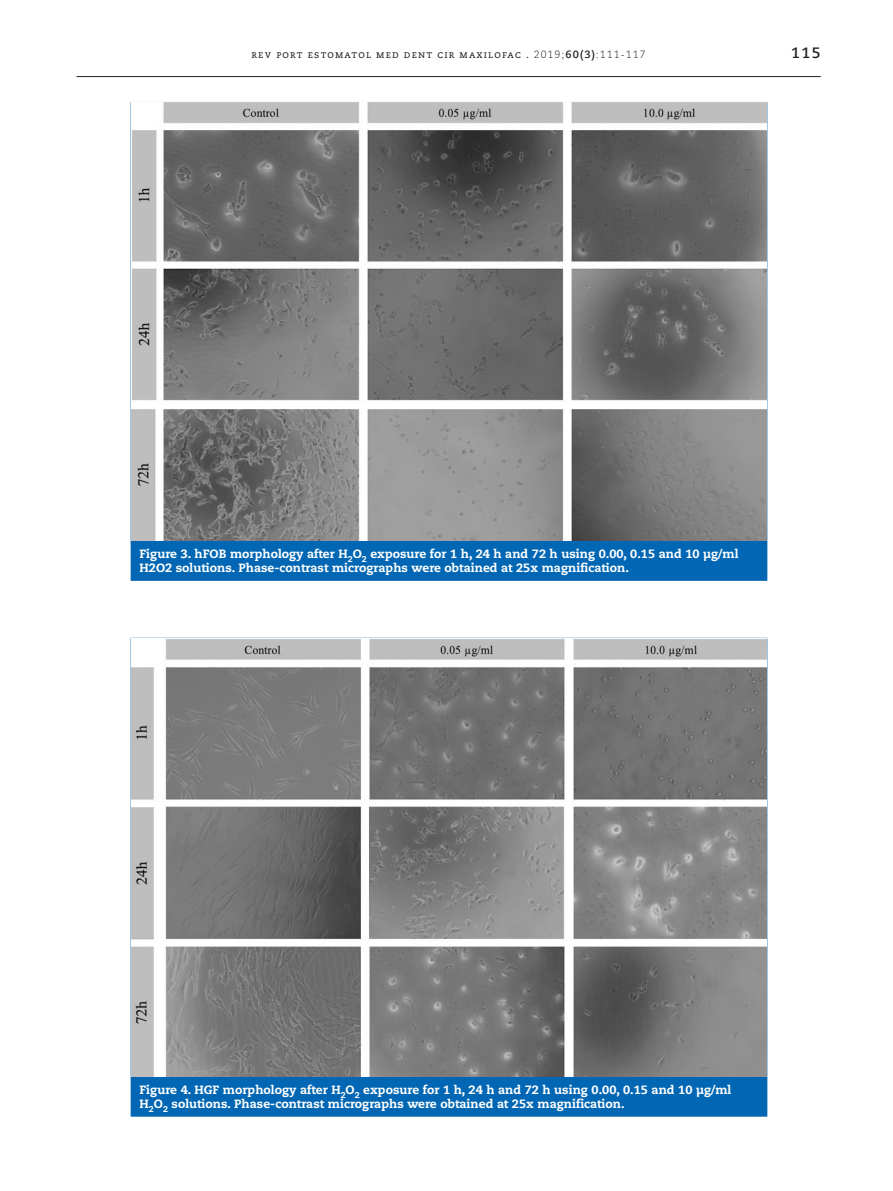
<style>
.page{position:relative;width:893px;height:1191px;background:#fff}
.page>*{position:absolute;margin:0;border:0;box-sizing:border-box;transform-origin:0 0}
.t1{font:700 15px "Caecilia LT Std";color:#231f20}
.t2{font:800 12px/13.5px "Caecilia LT Std";color:#fff}
.t3{font:10.5px "Caecilia LT Std";letter-spacing:.105em;color:#231f20}
.s1{font-weight:300}
.s2{font-weight:700}
</style>
<div class="page">
<div style="left:131px;top:1076px;width:636px;height:40px;background:#0166b3"></div>
<hr style="left:766px;top:638px;width:1px;height:438px;background:#0166b3">
<img style="left:131px;top:638px;width:635px;height:438px">
<div style="left:131px;top:540px;width:636px;height:40px;background:#0166b3"></div>
<hr style="left:131px;top:102px;width:636px;height:1px;background:#0166b3">
<hr style="left:766px;top:103px;width:1px;height:437px;background:#0166b3">
<hr style="left:131px;top:580px;width:636px;height:1px;background:#0166b3">
<img style="left:131px;top:103px;width:635px;height:437px">
<hr style="left:77px;top:76px;width:744px;height:1px;background:#231f20">
<p class="t3" style="left:252px;top:49px;width:396px">rev port estomatol med dent cir maxilofac . <span class="s1">2019;</span><span class="s2">60(3)</span><span class="s1">:111-117</span></p>
<p class="t1" style="left:791px;top:44px;width:31px">115</p>
<p class="t2" style="left:140px;top:547px;width:600px">Figure 3. hFOB morphology after H<sub>2</sub>O<sub>2</sub> exposure for 1 h, 24 h and 72 h using 0.00, 0.15 and 10 μg/ml<br>H2O2 solutions. Phase-contrast micrographs were obtained at 25x magnification.</p>
<p class="t2" style="left:140px;top:1083px;width:593px">Figure 4. HGF morphology after H<sub>2</sub>O<sub>2</sub> exposure for 1 h, 24 h and 72 h using 0.00, 0.15 and 10 μg/ml<br>H<sub>2</sub>O<sub>2</sub> solutions. Phase-contrast micrographs were obtained at 25x magnification.</p>
</div>
